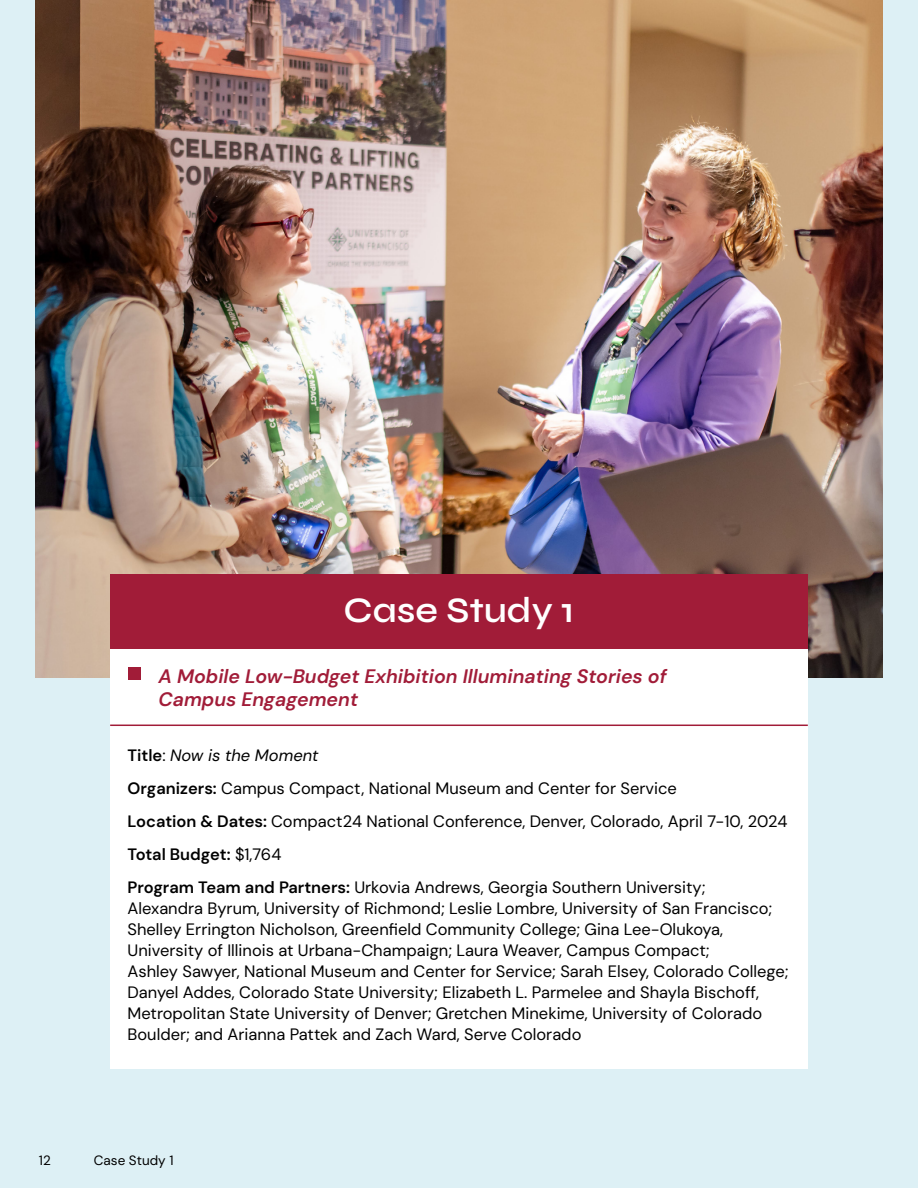
<style>
.page{position:relative;width:918px;height:1188px;background:#ddf0f5}
.page>*{position:absolute;margin:0;border:0;box-sizing:border-box;transform-origin:0 0}
.t1{font:36px "Syne";color:#fff}
.t2{font:italic 600 19.5px/22.5px "DM Sans 18 pt";color:#a11c38}
.t3{font:16.5px/21px "DM Sans 18 pt";color:#000}
.t4{font:13.5px "DM Sans 18 pt";color:#000}
.s1{font-weight:600}
.s2{font-style:italic}
</style>
<div class="page">
<img style="left:35px;top:1px;width:848px;height:676px">
<div style="left:110px;top:575px;width:698px;height:493px;background:#fff"></div>
<div style="left:110px;top:574px;width:698px;height:74px;background:#a11c38"></div>
<div style="left:128px;top:667px;width:13px;height:13px;background:#a11c38"></div>
<hr style="left:110px;top:725px;width:698px;height:1px;background:#a11c38">
<h1 class="t1" style="left:344px;top:588px;width:232px">Case Study 1</h1>
<p class="t2" style="left:158px;top:665px;width:510px">A Mobile Low-Budget Exhibition Illuminating Stories of<br>Campus Engagement</p>
<p class="t3" style="left:128px;top:739px;width:661px;line-height:33px"><span class="s1">Title</span>: <span class="s2">Now is the Moment<br></span><span class="s1">Organizers:</span> Campus Compact, National Museum and Center for Service<br><span class="s1">Location &amp; Dates:</span> Compact24 National Conference, Denver, Colorado, April 7-10, 2024<br><span class="s1">Total Budget:</span> $1,764<br><span class="s1">Program Team and Partners:</span> Urkovia Andrews, Georgia Southern University;</p>
<p class="t3" style="left:128px;top:898px;width:662px">Alexandra Byrum, University of Richmond; Leslie Lombre, University of San Francisco; Shelley Errington Nicholson, Greenfield Community College; Gina Lee-Olukoya, University of Illinois at Urbana-Champaign; Laura Weaver, Campus Compact;<br>Ashley Sawyer, National Museum and Center for Service; Sarah Elsey, Colorado College; Danyel Addes, Colorado State University; Elizabeth L. Parmelee and Shayla Bischoff, Metropolitan State University of Denver; Gretchen Minekime, University of Colorado Boulder; and Arianna Pattek and Zach Ward, Serve Colorado</p>
<p class="t4" style="left:39px;top:1152px;width:13px">12</p>
<p class="t4" style="left:94px;top:1152px;width:81px">Case Study 1</p>
</div>
